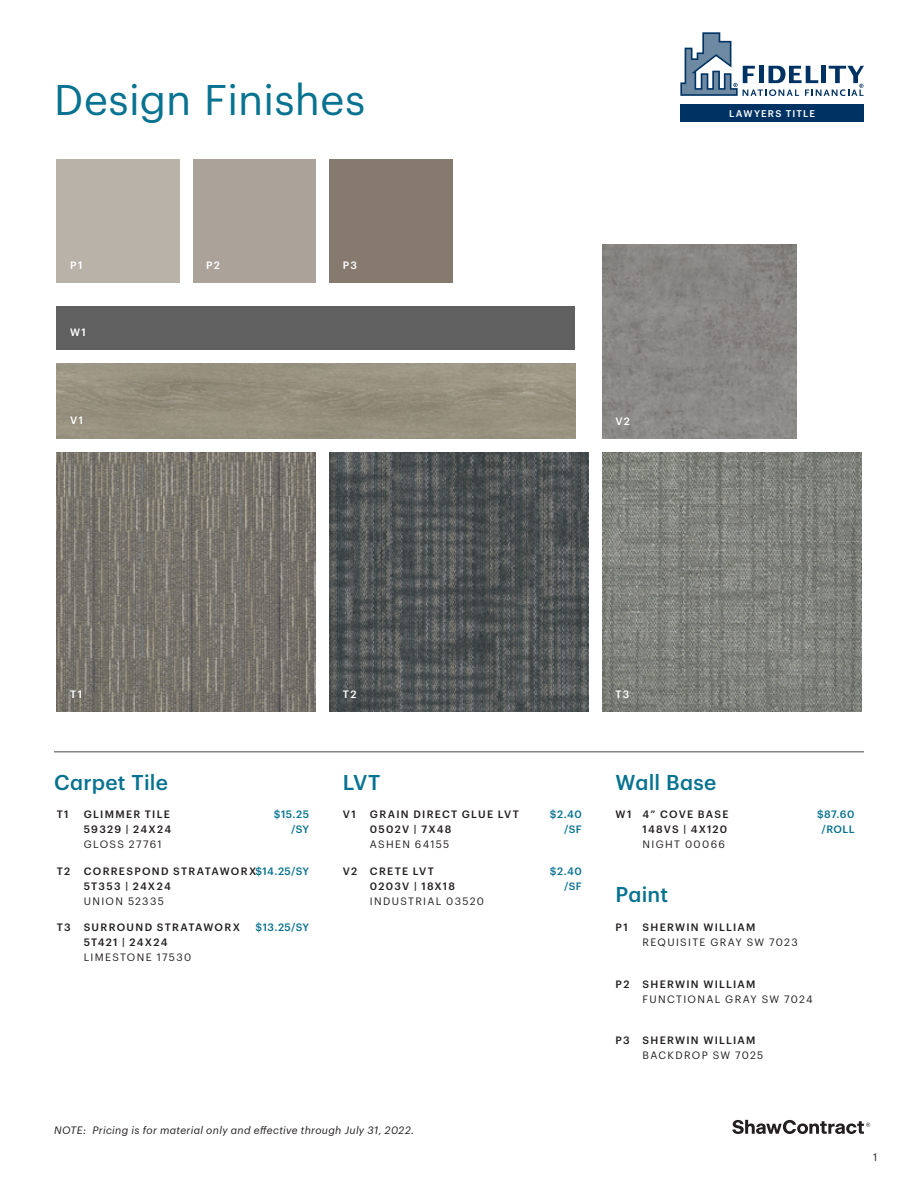
<style>
.page{position:relative;width:918px;height:1188px;background:#fff}
.page>*{position:absolute;margin:0;border:0;box-sizing:border-box;transform-origin:0 0}
.t1{font:42px "Graphik Alt";letter-spacing:.01em;color:#087291}
.Style___Left{font:500 21px "Graphik Alt";letter-spacing:.01em;color:#087291}
.Style___Left-2{font:500 10.5px "Graphik Alt";letter-spacing:.12em;color:#231f20}
.Style___Indent{font:10.5px "Graphik Alt";letter-spacing:.125em;color:#231f20}
.Style___Indent-2{font:500 10.5px "Graphik Alt";letter-spacing:.12em;color:#231f20}
.Style{font:italic 10.5px "Graphik Alt";letter-spacing:.03em;color:#231f20}
.PRICING{font:500 10.5px/15px "Graphik Alt";letter-spacing:.045em;color:#087291;text-align:center}
.STYLE_NAMES{font:500 10.5px "Graphik Alt";letter-spacing:.125em;color:#fff}
.OPTIONS{font:500 9.6px "Graphik Alt";letter-spacing:.12em;color:#fff}
.s1{color:#087291}
</style>
<div class="page">
<img style="left:602px;top:244px;width:194px;height:195px">
<img style="left:602px;top:452px;width:259px;height:259px">
<img style="left:57px;top:452px;width:259px;height:259px">
<img style="left:329px;top:452px;width:260px;height:259px">
<hr style="left:54px;top:751px;width:810px;height:1px;background:#58595b">
<div style="left:57px;top:306px;width:518px;height:44px;background:#606060"></div>
<svg style="left:732px;top:1120px;width:138px;height:14px"></svg>
<div style="left:680px;top:105px;width:184px;height:17px;background:#003363"></div>
<svg style="left:680px;top:32px;width:184px;height:64px"></svg>
<p class="t1" style="left:54px;top:68px;width:313px">Design Finishes</p>
<p class="STYLE_NAMES" style="left:70px;top:257px;width:14px">P1</p>
<p class="STYLE_NAMES" style="left:206px;top:257px;width:15px">P2</p>
<p class="STYLE_NAMES" style="left:343px;top:257px;width:16px">P3</p>
<p class="STYLE_NAMES" style="left:70px;top:324px;width:17px">W1</p>
<p class="STYLE_NAMES" style="left:70px;top:412px;width:14px">V1</p>
<p class="STYLE_NAMES" style="left:616px;top:414px;width:16px">V2</p>
<p class="OPTIONS" style="left:729px;top:106px;width:87px">LAWYERS TITLE</p>
<p class="STYLE_NAMES" style="left:70px;top:686px;width:14px">T1</p>
<p class="STYLE_NAMES" style="left:343px;top:686px;width:15px">T2</p>
<p class="STYLE_NAMES" style="left:616px;top:686px;width:15px">T3</p>
<p class="Style___Left" style="left:54px;top:766px;width:116px">Carpet Tile</p>
<p class="Style___Left" style="left:343px;top:766px;width:39px">LVT</p>
<p class="Style___Left" style="left:616px;top:766px;width:102px">Wall Base</p>
<p class="Style___Left-2" style="left:57px;top:807px;width:14px">T1</p>
<p class="Style___Left-2" style="left:84px;top:807px;width:88px">GLIMMER TILE</p>
<p class="Style___Indent-2" style="left:84px;top:822px;width:89px">59329 | 24X24</p>
<p class="Style___Indent" style="left:84px;top:837px;width:80px">GLOSS 27761</p>
<p class="PRICING" style="left:274px;top:806px;width:37px">$15.25</p>
<p class="PRICING" style="left:291px;top:821px;width:20px">/SY</p>
<p class="Style___Left-2" style="left:57px;top:863px;width:15px">T2</p>
<p class="Style___Left-2" style="left:84px;top:863px;width:227px">CORRESPOND STRATAWORX<span class="s1">$14.25/SY</span></p>
<p class="Style___Indent-2" style="left:84px;top:878px;width:89px">5T353 | 24X24</p>
<p class="Style___Indent" style="left:84px;top:893px;width:82px">UNION 52335</p>
<p class="Style___Left-2" style="left:343px;top:807px;width:14px">V1</p>
<p class="Style___Left-2" style="left:370px;top:807px;width:151px">GRAIN DIRECT GLUE LVT</p>
<p class="Style___Indent-2" style="left:370px;top:822px;width:83px">0502V | 7X48</p>
<p class="Style___Indent" style="left:370px;top:837px;width:81px">ASHEN 64155</p>
<p class="Style___Left-2" style="left:343px;top:863px;width:93px">V2 CRETE LVT</p>
<p class="Style___Indent-2" style="left:370px;top:878px;width:87px">0203V | 18X18</p>
<p class="Style___Indent" style="left:370px;top:893px;width:116px">INDUSTRIAL 03520</p>
<p class="PRICING" style="left:550px;top:806px;width:33px">$2.40</p>
<p class="PRICING" style="left:564px;top:821px;width:19px">/SF</p>
<p class="PRICING" style="left:550px;top:863px;width:33px">$2.40</p>
<p class="PRICING" style="left:564px;top:878px;width:19px">/SF</p>
<p class="Style___Left-2" style="left:616px;top:807px;width:114px">W1 4” COVE BASE</p>
<p class="Style___Indent-2" style="left:643px;top:822px;width:86px">148VS | 4X120</p>
<p class="Style___Indent" style="left:643px;top:837px;width:84px">NIGHT 00066</p>
<p class="Style___Left" style="left:616px;top:879px;width:54px">Paint</p>
<p class="Style___Left-2" style="left:57px;top:919px;width:185px">T3 SURROUND STRATAWORX</p>
<p class="PRICING" style="left:256px;top:919px;width:55px">$13.25/SY</p>
<p class="Style___Left-2" style="left:616px;top:919px;width:14px">P1</p>
<p class="Style___Left-2" style="left:643px;top:919px;width:114px">SHERWIN WILLIAM</p>
<p class="Style___Indent-2" style="left:84px;top:934px;width:85px">5T421 | 24X24</p>
<p class="Style___Indent" style="left:84px;top:950px;width:109px">LIMESTONE 17530</p>
<p class="Style___Indent" style="left:643px;top:935px;width:157px">REQUISITE GRAY SW 7023</p>
<p class="Style___Left-2" style="left:616px;top:976px;width:141px">P2 SHERWIN WILLIAM</p>
<p class="PRICING" style="left:817px;top:806px;width:39px">$87.60 /ROLL</p>
<p class="Style___Indent" style="left:643px;top:991px;width:171px">FUNCTIONAL GRAY SW 7024</p>
<p class="Style___Left-2" style="left:616px;top:1032px;width:141px">P3 SHERWIN WILLIAM</p>
<p class="Style___Indent" style="left:643px;top:1047px;width:122px">BACKDROP SW 7025</p>
<p class="Style" style="left:54px;top:1122px;width:362px">NOTE: Pricing is for material only and effective through July 31, 2022.</p>
<p class="Style___Indent" style="left:873px;top:1149px;width:6px">1</p>
</div>
